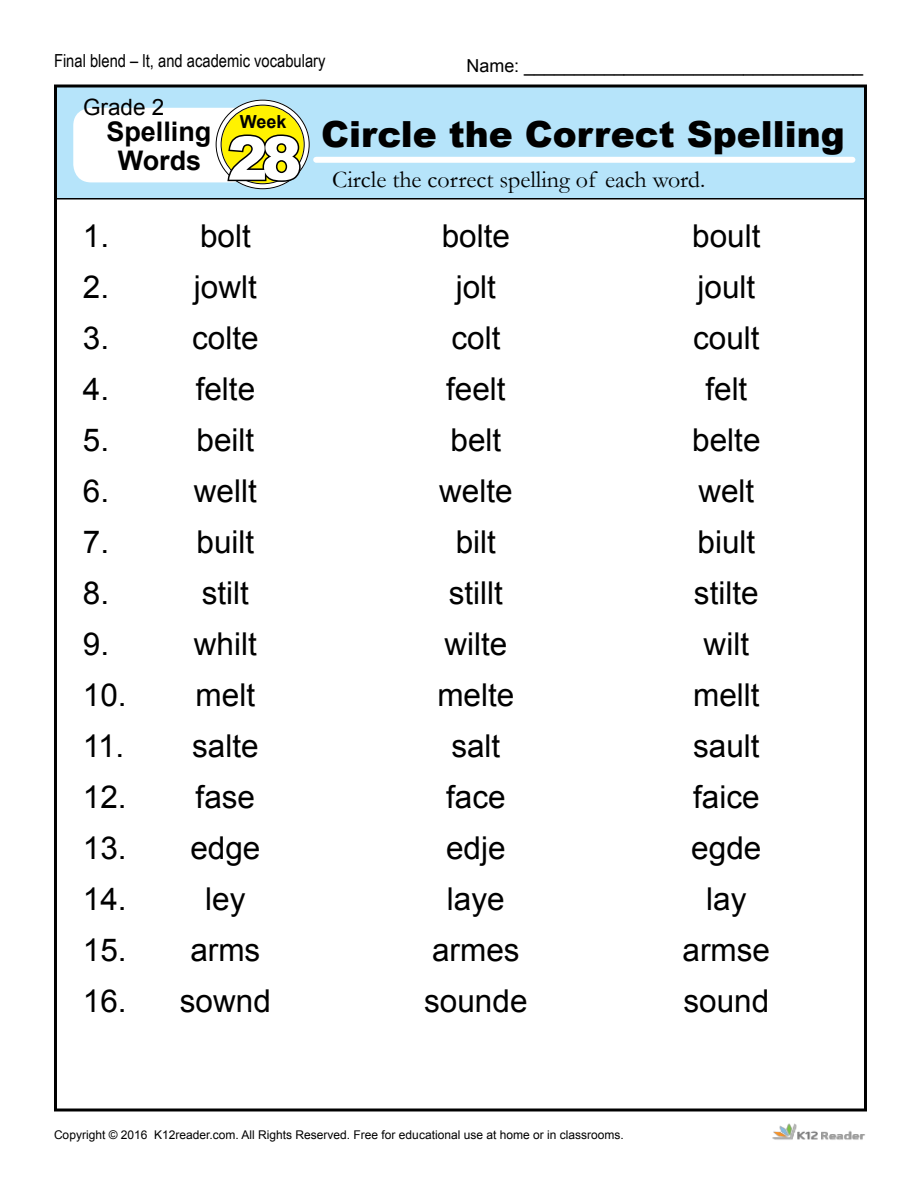
<style>
.page{position:relative;width:918px;height:1188px;background:#fff}
.page>*{position:absolute;margin:0;border:0;box-sizing:border-box;transform-origin:0 0}
.t1{font:900 60px "Arial";color:#fff}
.t2{font:900 36px "Arial";color:#000}
.t3{font:31.5px "Arial";color:#000}
.t4{font:700 27px/28.3px "Arial";color:#000;text-align:center}
.t5{font:24px "Garamond";color:#000}
.t6{font:22.5px "Arial";color:#000}
.t7{font:18px "Arial";color:#000}
.t8{font:18px "Arial Narrow";color:#000}
.t9{font:700 18px "Arial";color:#000}
.t10{font:12px "Arial";color:#000}
</style>
<div class="page">
<div style="left:55px;top:86px;width:810px;height:113px;background:#b6e4fa"></div>
<div style="left:54px;top:85px;width:812px;height:115px;border:2px solid #000"></div>
<div style="left:73px;top:108px;width:178px;height:74px;background:#fff;border-radius:18px"></div>
<div style="left:219px;top:103px;width:88px;height:83px;background:#fff200;border-radius:50%"></div>
<div style="left:216px;top:100px;width:94px;height:89px;border:6px solid #fff;border-radius:50%"></div>
<div style="left:316px;top:157px;width:536px;height:6px;background:#fff"></div>
<svg style="left:226px;top:133px;width:77px;height:51px"></svg>
<img style="left:772px;top:1123px;width:93px;height:17px">
<p class="t8" style="left:54px;top:50px;width:273px">Final blend – lt, and academic vocabulary</p>
<p class="t7" style="left:466px;top:55px;width:398px">Name: __________________________________</p>
<p class="t6" style="left:83px;top:94px;width:83px">Grade 2</p>
<p class="t4" style="left:106px;top:118px;width:107px">Spelling<br>Words</p>
<p class="t2" style="left:321px;top:107px;width:525px">Circle the Correct Spelling</p>
<p class="t5" style="left:332px;top:166px;width:375px">Circle the correct spelling of each word.</p>
<p class="t9" style="left:240px;top:112px;width:48px">Week</p>
<h1 class="t1" style="left:228px;top:114px;width:76px">28</h1>
<p class="t3" style="left:83px;top:219px;width:28px">1.</p>
<p class="t3" style="left:200px;top:219px;width:52px">bolt</p>
<p class="t3" style="left:442px;top:219px;width:70px">bolte</p>
<p class="t3" style="left:692px;top:219px;width:70px">boult</p>
<p class="t3" style="left:83px;top:270px;width:28px">2.</p>
<p class="t3" style="left:194px;top:270px;width:64px">jowlt</p>
<p class="t3" style="left:456px;top:270px;width:42px">jolt</p>
<p class="t3" style="left:698px;top:270px;width:59px">joult</p>
<p class="t3" style="left:83px;top:321px;width:28px">3.</p>
<p class="t3" style="left:192px;top:321px;width:68px">colte</p>
<p class="t3" style="left:451px;top:321px;width:51px">colt</p>
<p class="t3" style="left:693px;top:321px;width:68px">coult</p>
<p class="t3" style="left:83px;top:372px;width:28px">4.</p>
<p class="t3" style="left:196px;top:372px;width:61px">felte</p>
<p class="t3" style="left:446px;top:372px;width:61px">feelt</p>
<p class="t3" style="left:705px;top:372px;width:44px">felt</p>
<p class="t3" style="left:83px;top:423px;width:28px">5.</p>
<p class="t3" style="left:197px;top:423px;width:59px">beilt</p>
<p class="t3" style="left:451px;top:423px;width:52px">belt</p>
<p class="t3" style="left:692px;top:423px;width:70px">belte</p>
<p class="t3" style="left:83px;top:474px;width:28px">6.</p>
<p class="t3" style="left:194px;top:474px;width:64px">wellt</p>
<p class="t3" style="left:439px;top:474px;width:75px">welte</p>
<p class="t3" style="left:698px;top:474px;width:58px">welt</p>
<p class="t3" style="left:83px;top:525px;width:28px">7.</p>
<p class="t3" style="left:197px;top:525px;width:59px">built</p>
<p class="t3" style="left:456px;top:525px;width:42px">bilt</p>
<p class="t3" style="left:697px;top:525px;width:59px">biult</p>
<p class="t3" style="left:83px;top:576px;width:28px">8.</p>
<p class="t3" style="left:202px;top:576px;width:49px">stilt</p>
<p class="t3" style="left:449px;top:576px;width:56px">stillt</p>
<p class="t3" style="left:694px;top:576px;width:66px">stilte</p>
<p class="t3" style="left:83px;top:627px;width:28px">9.</p>
<p class="t3" style="left:194px;top:627px;width:64px">whilt</p>
<p class="t3" style="left:444px;top:627px;width:64px">wilte</p>
<p class="t3" style="left:704px;top:627px;width:47px">wilt</p>
<p class="t3" style="left:83px;top:678px;width:174px">10. melt</p>
<p class="t3" style="left:437px;top:678px;width:79px">melte</p>
<p class="t3" style="left:693px;top:678px;width:68px">mellt</p>
<p class="t3" style="left:83px;top:729px;width:177px">11. salte</p>
<p class="t3" style="left:451px;top:729px;width:51px">salt</p>
<p class="t3" style="left:693px;top:729px;width:68px">sault</p>
<p class="t3" style="left:83px;top:780px;width:174px">12. fase</p>
<p class="t3" style="left:446px;top:780px;width:61px">face</p>
<p class="t3" style="left:693px;top:780px;width:68px">faice</p>
<p class="t3" style="left:83px;top:831px;width:179px">13. edge</p>
<p class="t3" style="left:446px;top:831px;width:61px">edje</p>
<p class="t3" style="left:691px;top:831px;width:72px">egde</p>
<p class="t3" style="left:83px;top:882px;width:45px">14.</p>
<p class="t3" style="left:205px;top:882px;width:42px">ley</p>
<p class="t3" style="left:447px;top:882px;width:59px">laye</p>
<p class="t3" style="left:706px;top:882px;width:42px">lay</p>
<p class="t3" style="left:83px;top:933px;width:179px">15. arms</p>
<p class="t3" style="left:432px;top:933px;width:89px">armes</p>
<p class="t3" style="left:683px;top:933px;width:89px">armse</p>
<p class="t3" style="left:83px;top:984px;width:190px">16. sownd</p>
<p class="t3" style="left:424px;top:984px;width:105px">sounde</p>
<p class="t3" style="left:683px;top:984px;width:87px">sound</p>
<p class="t10" style="left:54px;top:1128px;width:571px">Copyright © 2016 K12reader.com. All Rights Reserved. Free for educational use at home or in classrooms.</p>
</div>
